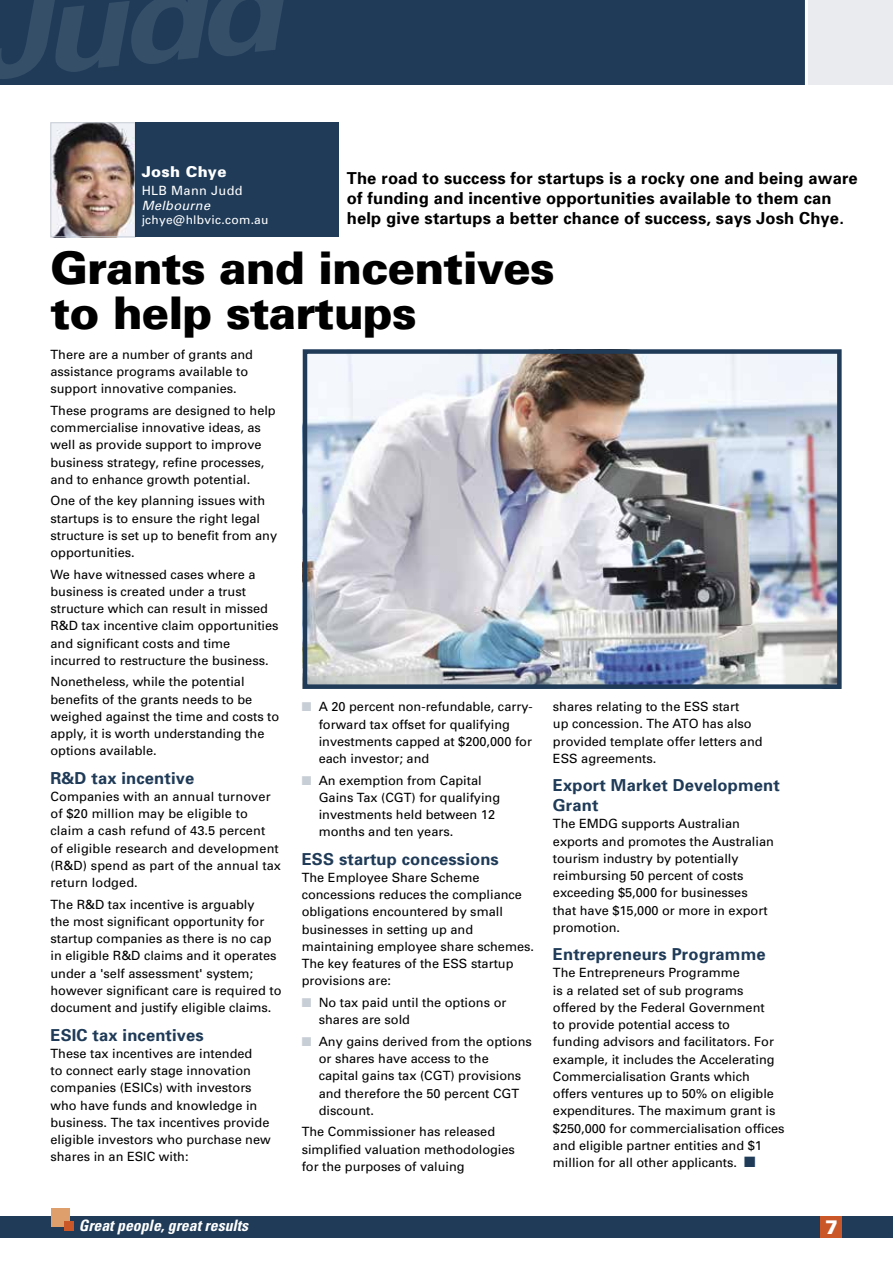
<style>
.page{position:relative;width:893px;height:1263px;background:#fff}
.page>*{position:absolute;margin:0;border:0;box-sizing:border-box;transform-origin:0 0}
.t1{font:italic 700 126.3px "Univers";color:#364f69;scale:1.09 1}
.t2{font:900 45px/45px "Univers";letter-spacing:-.02em;color:#000}
.t3{font:900 19.5px "Zurich BT";color:#fff}
.t4{font:700 16.5px/19.8px "Univers";letter-spacing:.01em;color:#000}
.t5{font:700 16.5px/19.8px "Univers";letter-spacing:.01em;color:#1f3b58}
.t6{font:italic 700 condensed 15.75px "Univers LT Std";color:#fff}
.t7{font:900 15px "Univers";letter-spacing:.02em;color:#fff}
.t8{font:12.75px/17.2px "Univers";color:#000}
.t9{font:12.75px "Univers";letter-spacing:.025em;color:#fff}
.t10{font:italic 12.75px "Univers";letter-spacing:.025em;color:#fff}
.t11{font:12px "Univers";letter-spacing:.025em;color:#fff}
.s1{color:#c7ced5}
.s2{color:#1f3b58}
</style>
<div class="page">
<div style="left:0;top:1216px;width:893px;height:21px;background:#1f3b58"></div>
<div style="left:821px;top:1216px;width:21px;height:21px;background:#c95727"></div>
<div style="left:51px;top:1208px;width:18px;height:18px;background:#df9f6c"></div>
<div style="left:64px;top:1221px;width:9px;height:9px;background:#c95727"></div>
<div style="left:0;top:0;width:805px;height:85px;background:#1f3b58"></div>
<div style="left:808px;top:0;width:85px;height:85px;background:#e9ebee"></div>
<img style="left:52px;top:124px;width:82px;height:111px">
<div style="left:50px;top:122px;width:86px;height:115px;border:1px solid #c7ced5"></div>
<div style="left:136px;top:122px;width:203px;height:115px;background:#1f3b58"></div>
<img style="left:308px;top:354px;width:529px;height:330px">
<div style="left:303px;top:349px;width:539px;height:340px;border:4px solid #1f3b58"></div>
<h1 class="t1" style="left:-39px;top:-40px;width:285px;rotate:-6deg">Judd</h1>
<p class="t7" style="left:142px;top:162px;width:86px">Josh Chye</p>
<p class="t9" style="left:142px;top:183px;width:102px">HLB Mann Judd</p>
<p class="t10" style="left:142px;top:198px;width:70px">Melbourne</p>
<p class="t11" style="left:142px;top:213px;width:128px">jchye@hlbvic.com.au</p>
<p class="t4" style="left:347px;top:169px;width:512px">The road to success for startups is a rocky one and being aware of funding and incentive opportunities available to them can help give startups a better chance of success, says Josh Chye.</p>
<h2 class="t2" style="left:50px;top:245px;width:506px">Grants and incentives to help startups</h2>
<p class="t8" style="left:50px;top:346px;width:204px">There are a number of grants and assistance programs available to support innovative companies.</p>
<p class="t8" style="left:50px;top:402px;width:227px">These programs are designed to help commercialise innovative ideas, as well as provide support to improve business strategy, refine processes, and to enhance growth potential.</p>
<p class="t8" style="left:50px;top:492px;width:228px">One of the key planning issues with startups is to ensure the right legal structure is set up to benefit from any opportunities.</p>
<p class="t8" style="left:50px;top:566px;width:230px">We have witnessed cases where a business is created under a trust structure which can result in missed R&amp;D tax incentive claim opportunities and significant costs and time incurred to restructure the business.</p>
<p class="t8" style="left:50px;top:673px;width:230px">Nonetheless, while the potential benefits of the grants needs to be weighed against the time and costs to apply, it is worth understanding the options available.</p>
<p class="t5" style="left:50px;top:768px;width:145px">R&amp;D tax incentive</p>
<p class="t8" style="left:50px;top:788px;width:232px">Companies with an annual turnover of $20 million may be eligible to claim a cash refund of 43.5 percent<br>of eligible research and development (R&amp;D) spend as part of the annual tax return lodged.</p>
<p class="t8" style="left:50px;top:896px;width:232px">The R&amp;D tax incentive is arguably<br>the most significant opportunity for startup companies as there is no cap in eligible R&amp;D claims and it operates under a 'self assessment' system; however significant care is required to document and justify eligible claims.</p>
<p class="t5" style="left:50px;top:1025px;width:155px">ESIC tax incentives</p>
<p class="t8" style="left:50px;top:1045px;width:222px">These tax incentives are intended<br>to connect early stage innovation companies (ESICs) with investors who have funds and knowledge in business. The tax incentives provide eligible investors who purchase new shares in an ESIC with:</p>
<p class="t8" style="left:319px;top:698px;width:215px;text-indent:-17px"><span class="s1">■</span> A 20 percent non-refundable, carry&shy;forward tax offset for qualifying investments capped at $200,000 for each investor; and</p>
<p class="t8" style="left:319px;top:772px;width:183px;text-indent:-17px"><span class="s1">■</span> An exemption from Capital<br>Gains Tax (CGT) for qualifying investments held between 12 months and ten years.</p>
<p class="t5" style="left:302px;top:849px;width:199px">ESS startup concessions</p>
<p class="t8" style="left:302px;top:869px;width:234px">The Employee Share Scheme concessions reduces the compliance obligations encountered by small businesses in setting up and maintaining employee share schemes.<br>The key features of the ESS startup provisions are:</p>
<p class="t8" style="left:319px;top:994px;width:189px;text-indent:-17px"><span class="s1">■</span> No tax paid until the options or shares are sold</p>
<p class="t8" style="left:319px;top:1033px;width:215px;text-indent:-17px"><span class="s1">■</span> Any gains derived from the options or shares have access to the<br>capital gains tax (CGT) provisions and therefore the 50 percent CGT discount.</p>
<p class="t8" style="left:302px;top:1123px;width:215px">The Commissioner has released simplified valuation methodologies for the purposes of valuing</p>
<p class="t8" style="left:553px;top:698px;width:211px">shares relating to the ESS start<br>up concession. The ATO has also provided template offer letters and<br>ESS agreements.</p>
<p class="t5" style="left:553px;top:775px;width:228px">Export Market Development<br>Grant</p>
<p class="t8" style="left:553px;top:815px;width:223px">The EMDG supports Australian exports and promotes the Australian tourism industry by potentially reimbursing 50 percent of costs exceeding $5,000 for businesses that have $15,000 or more in export promotion.</p>
<p class="t5" style="left:553px;top:944px;width:214px">Entrepreneurs Programme</p>
<p class="t8" style="left:553px;top:964px;width:233px">The Entrepreneurs Programme<br>is a related set of sub programs offered by the Federal Government<br>to provide potential access to<br>funding advisors and facilitators. For example, it includes the Accelerating Commercialisation Grants which offers ventures up to 50% on eligible expenditures. The maximum grant is $250,000 for commercialisation offices and eligible partner entities and $1 million for all other applicants. <span class="s2">■</span></p>
<p class="t6" style="left:79px;top:1216px;width:171px">Great people, great results</p>
<h3 class="t3" style="left:825px;top:1215px;width:14px">7</h3>
</div>
